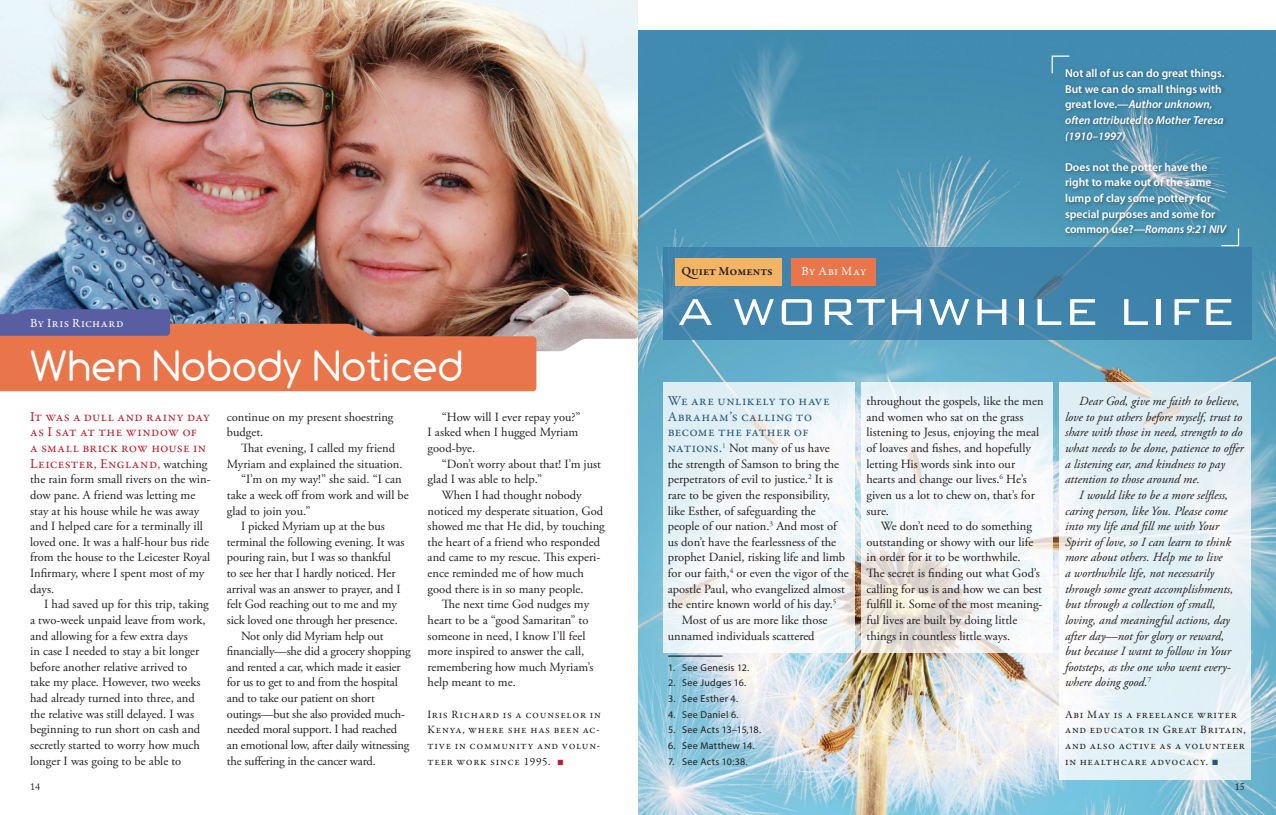
<style>
.page{position:relative;width:1276px;height:815px;background:#fff}
.page>*{position:absolute;margin:0;border:0;box-sizing:border-box;transform-origin:0 0}
.t1{font:300 50px "Bank Gothic BT";color:#fff}
.t2{font:43.75px "Comfortaa";color:#fff}
.t3{font:13.75px/15.6px "Garamond Premr Pro";letter-spacing:.02em;color:#be1d2c}
.t4{font:13.75px/15.6px "Garamond Premr Pro";letter-spacing:.03em;color:#265878}
.t5{font:12.5px/15.6px "Adobe Garamond Pro";color:#231f20}
.t6{font:italic 12.5px/15.6px "Adobe Garamond Pro";color:#231f20}
.t7{font:12.5px "Garamond Premr Pro";letter-spacing:.045em;color:#fff}
.t8{font:600 12.5px "Garamond Premr Pro";letter-spacing:-.005em;color:#231f20}
.t9{font:600 11.5px/15.6px "Myriad Pro";color:#fff}
.t10{font:11.25px/15.6px "Garamond Premr Pro";letter-spacing:.06em;color:#231f20;text-align:justify}
.t11{font:10px "Myriad Pro";letter-spacing:.03em;color:#231f20}
.t12{font:10px "Adobe Caslon Pro";color:#231f20}
.s1{font-family:"Adobe Garamond Pro";font-size:12.5px;color:#231f20}
.s2{font-family:"Arial";color:#be1d2c}
.s3{font-style:italic}
.s4{font-family:"Garamond Premr Pro";font-size:13.75px;color:#265878}
.s5{font-family:"Arial";color:#265878}
</style>
<div class="page">
<img style="left:638px;top:30px;width:638px;height:785px">
<img style="left:0;top:0;width:638px;height:351px">
<svg style="left:861px;top:382px;width:191px;height:271px;fill:#f3f7fa"></svg>
<svg style="left:663px;top:382px;width:191px;height:271px;fill:#f3f7fa"></svg>
<svg style="left:1059px;top:382px;width:192px;height:398px;fill:#e1f1f6"></svg>
<svg style="left:663px;top:247px;width:588px;height:92px;background:#4284ab"></svg>
<div style="left:675px;top:259px;width:107px;height:27px;background:#f4b466"></div>
<div style="left:791px;top:259px;width:85px;height:27px;background:#e9764b"></div>
<svg style="left:0;top:309px;width:536px;height:82px;background:#c66f57"></svg>
<hr style="left:668px;top:656px;width:54px;height:1px;background:#000001">
<div style="left:1062px;top:66px;width:169px;height:172px;background:#231f20;opacity:.47"></div>
<svg style="left:1051px;top:55px;width:19px;height:19px"></svg>
<svg style="left:1220px;top:227px;width:19px;height:20px"></svg>
<p class="t7" style="left:30px;top:316px;width:95px">By Iris Richard</p>
<h2 class="t2" style="left:30px;top:341px;width:435px">When Nobody Noticed</h2>
<p class="t3" style="left:30px;top:409px;width:181px">It was a dull and rainy day as I sat at the window of<br>a small brick row house in<br>Leicester, England, <span class="s1">watching</span></p>
<p class="t5" style="left:30px;top:472px;width:182px">the rain form small rivers on the win&shy;dow pane. A friend was letting me stay at his house while he was away and I helped care for a terminally ill loved one. It was a half-hour bus ride from the house to the Leicester Royal<br>Infirmary, where I spent most of my days.</p>
<p class="t5" style="left:30px;top:597px;width:180px;text-indent:14px">I had saved up for this trip, taking a two-week unpaid leave from work, and allowing for a few extra days<br>in case I needed to stay a bit longer before another relative arrived to take my place. However, two weeks had already turned into three, and the relative was still delayed. I was beginning to run short on cash and secretly started to worry how much longer I was going to be able to</p>
<p class="t5" style="left:227px;top:409px;width:168px">continue on my present shoestring budget.</p>
<p class="t5" style="left:241px;top:441px;width:156px">That evening, I called my friend</p>
<p class="t5" style="left:227px;top:456px;width:177px">Myriam and explained the situation.</p>
<p class="t5" style="left:241px;top:472px;width:162px">“I’m on my way!” she said. “I can</p>
<p class="t5" style="left:227px;top:488px;width:183px">take a week off from work and will be</p>
<p class="t5" style="left:227px;top:503px;width:85px">glad to join you.”</p>
<p class="t5" style="left:241px;top:519px;width:145px">I picked Myriam up at the bus</p>
<p class="t5" style="left:227px;top:534px;width:179px">terminal the following evening. It was</p>
<p class="t5" style="left:227px;top:550px;width:166px">pouring rain, but I was so thankful</p>
<p class="t5" style="left:227px;top:566px;width:170px">to see her that I hardly noticed. Her</p>
<p class="t5" style="left:227px;top:581px;width:175px">arrival was an answer to prayer, and I</p>
<p class="t5" style="left:227px;top:597px;width:172px">felt God reaching out to me and my</p>
<p class="t5" style="left:227px;top:613px;width:173px">sick loved one through her presence.</p>
<p class="t5" style="left:241px;top:628px;width:144px">Not only did Myriam help out</p>
<p class="t5" style="left:227px;top:644px;width:185px">financially—she did a grocery shopping</p>
<p class="t5" style="left:227px;top:659px;width:175px">and rented a car, which made it easier</p>
<p class="t5" style="left:227px;top:675px;width:172px">for us to get to and from the hospital</p>
<p class="t5" style="left:227px;top:691px;width:149px">and to take our patient on short</p>
<p class="t5" style="left:227px;top:706px;width:180px">outings—but she also provided much-</p>
<p class="t5" style="left:227px;top:722px;width:172px">needed moral support. I had reached</p>
<p class="t5" style="left:227px;top:738px;width:184px">an emotional low, after daily witnessing</p>
<p class="t5" style="left:227px;top:753px;width:150px">the suffering in the cancer ward.</p>
<p class="t5" style="left:427px;top:409px;width:154px;text-indent:14px">“How will I ever repay you?”<br>I asked when I hugged Myriam good-bye.</p>
<p class="t5" style="left:442px;top:456px;width:161px">“Don’t worry about that! I’m just</p>
<p class="t5" style="left:427px;top:472px;width:116px">glad I was able to help.”</p>
<p class="t5" style="left:442px;top:488px;width:141px">When I had thought nobody</p>
<p class="t5" style="left:427px;top:503px;width:177px">noticed my desperate situation, God</p>
<p class="t5" style="left:427px;top:519px;width:179px">showed me that He did, by touching</p>
<p class="t5" style="left:427px;top:534px;width:174px">the heart of a friend who responded</p>
<p class="t5" style="left:427px;top:550px;width:174px">and came to my rescue. This experi-</p>
<p class="t5" style="left:427px;top:566px;width:158px">ence reminded me of how much</p>
<p class="t5" style="left:427px;top:581px;width:157px">good there is in so many people.</p>
<p class="t5" style="left:442px;top:597px;width:149px">The next time God nudges my</p>
<p class="t5" style="left:427px;top:613px;width:162px">heart to be a “good Samaritan” to</p>
<p class="t5" style="left:427px;top:628px;width:159px">someone in need, I know I’ll feel</p>
<p class="t5" style="left:427px;top:644px;width:158px">more inspired to answer the call,</p>
<p class="t5" style="left:427px;top:659px;width:167px">remembering how much Myriam’s</p>
<p class="t5" style="left:427px;top:675px;width:90px">help meant to me.</p>
<p class="t10" style="left:428px;top:707px;width:175px">Iris Richard is a counselor in Kenya, where she has been ac&shy;tive in community and volun&shy;teer work since 1995. <span class="s2">■</span></p>
<p class="t8" style="left:681px;top:264px;width:93px">Quiet Moments</p>
<p class="t7" style="left:801px;top:264px;width:66px">By Abi May</p>
<p class="t9" style="left:1065px;top:65px;width:161px">Not all of us can do great things.<br>But we can do small things with great love.<span class="s3">—Author unknown, often attributed to Mother Teresa (1910–1997)</span></p>
<p class="t9" style="left:1065px;top:159px;width:162px">Does not the potter have the right to make out of the same lump of clay some pottery for special purposes and some for common use?<span class="s3">—Romans 9:21 NIV</span></p>
<h1 class="t1" style="left:677px;top:285px;width:559px">A worthwhile life</h1>
<p class="t4" style="left:668px;top:393px;width:164px">We are unlikely to have<br>Abraham’s calling to become the father of</p>
<p class="t5" style="left:668px;top:441px;width:163px"><span class="s4">nations.</span><sup>1</sup> Not many of us have</p>
<p class="t5" style="left:667px;top:456px;width:173px">the strength of Samson to bring the</p>
<p class="t5" style="left:667px;top:472px;width:167px">perpetrators of evil to justice.<sup>2</sup> It is</p>
<p class="t5" style="left:668px;top:488px;width:164px">rare to be given the responsibility,</p>
<p class="t5" style="left:668px;top:503px;width:150px">like Esther, of safeguarding the</p>
<p class="t5" style="left:668px;top:519px;width:171px">people of our nation.<sup>3</sup> And most of</p>
<p class="t5" style="left:668px;top:534px;width:170px">us don’t have the fearlessness of the</p>
<p class="t5" style="left:668px;top:550px;width:179px">prophet Daniel, risking life and limb</p>
<p class="t5" style="left:668px;top:566px;width:182px">for our faith,<sup>4</sup> or even the vigor of the</p>
<p class="t5" style="left:668px;top:581px;width:179px">apostle Paul, who evangelized almost</p>
<p class="t5" style="left:668px;top:597px;width:170px">the entire known world of his day.<sup>5</sup></p>
<p class="t5" style="left:682px;top:613px;width:147px">Most of us are more like those</p>
<p class="t5" style="left:667px;top:628px;width:148px">unnamed individuals scattered</p>
<p class="t11" style="left:668px;top:661px;width:83px">1. See Genesis 12.</p>
<p class="t11" style="left:668px;top:677px;width:80px">2. See Judges 16.</p>
<p class="t11" style="left:668px;top:692px;width:71px">3. See Esther 4.</p>
<p class="t11" style="left:668px;top:708px;width:72px">4. See Daniel 6.</p>
<p class="t11" style="left:668px;top:724px;width:95px">5. See Acts 13–15,18.</p>
<p class="t11" style="left:668px;top:739px;width:88px">6. See Matthew 14.</p>
<p class="t11" style="left:668px;top:755px;width:81px">7. See Acts 10:38.</p>
<p class="t5" style="left:866px;top:394px;width:179px">throughout the gospels, like the men and women who sat on the grass listening to Jesus, enjoying the meal of loaves and fishes, and hopefully letting His words sink into our hearts and change our lives.<sup>6</sup> He’s given us a lot to chew on, that’s for sure.</p>
<p class="t5" style="left:866px;top:519px;width:178px;text-indent:14px">We don’t need to do something outstanding or showy with our life in order for it to be worthwhile.<br>The secret is finding out what God’s calling for us is and how we can best fulfill it. Some of the most meaning&shy;ful lives are built by doing little things in countless little ways.</p>
<p class="t6" style="left:1065px;top:394px;width:180px;text-indent:14px">Dear God, give me faith to believe, love to put others before myself, trust to share with those in need, strength to do what needs to be done, patience to offer a listening ear, and kindness to pay attention to those around me.</p>
<p class="t6" style="left:1065px;top:487px;width:170px;text-indent:14px">I would like to be a more selfless, caring person, like You. Please come into my life and fill me with Your Spirit of love, so I can learn to think more about others. Help me to live<br>a worthwhile life, not necessarily through some great accomplishments, but through a collection of small, loving, and meaningful actions, day after day—not for glory or reward, but because I want to follow in Your footsteps, as the one who went every&shy;where doing good.<sup>7</sup></p>
<p class="t10" style="left:1065px;top:707px;width:182px;text-align:left">Abi May is a freelance writer and educator in Great Britain, and also active as a volunteer in healthcare advocacy. <span class="s5">■</span></p>
<p class="t12" style="left:30px;top:781px;width:11px">14</p>
<p class="t12" style="left:1234px;top:781px;width:11px">15</p>
</div>
